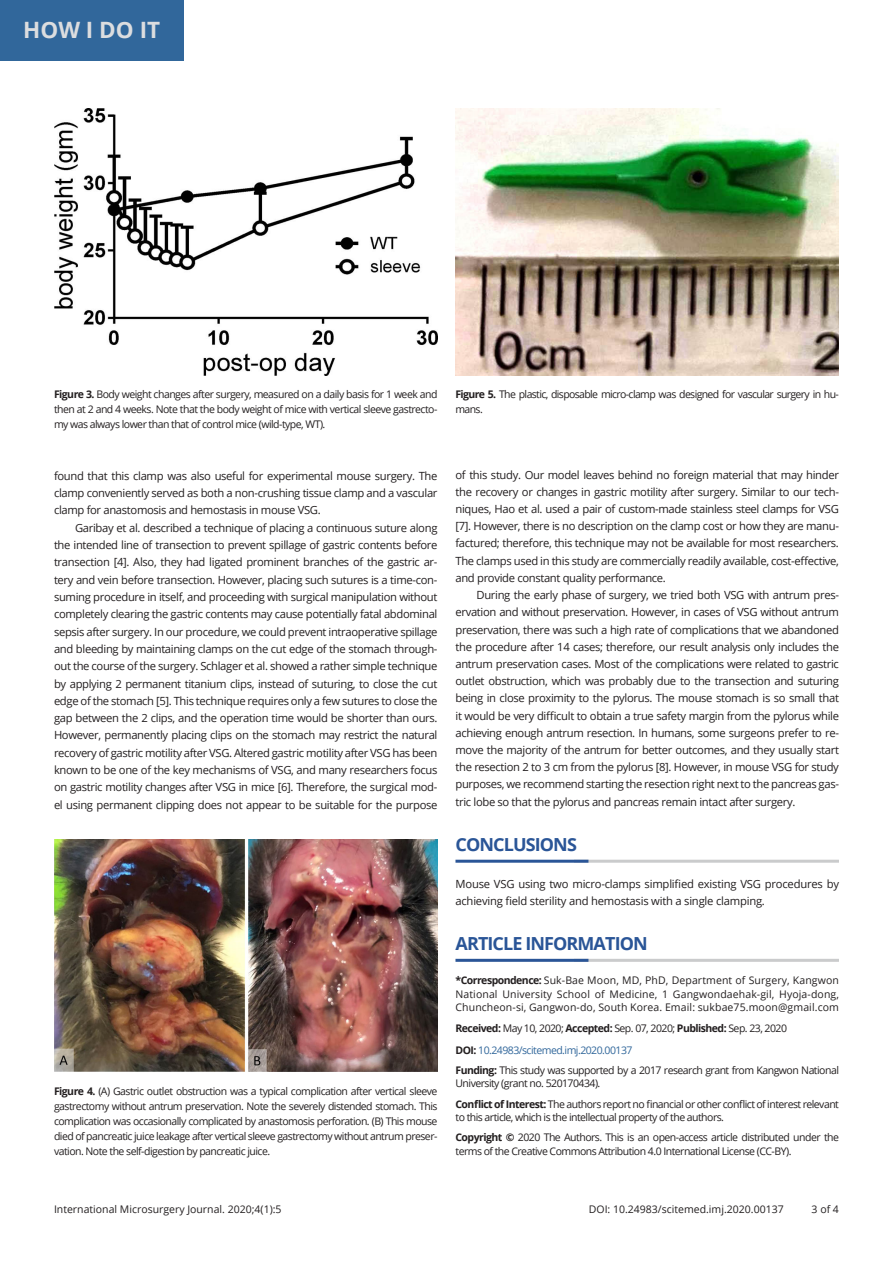
<style>
.page{position:relative;width:893px;height:1263px;background:#fff}
.page>*{position:absolute;margin:0;border:0;box-sizing:border-box;transform-origin:0 0}
.t1{font:700 22.5px "Open Sans";color:#dcdddf}
.Level_1{font:700 18px "Open Sans";letter-spacing:-.05em;color:#2a5597}
.Text_Body{font:11.25px/17.2px "Open Sans";letter-spacing:-.03em;color:#231f20;text-align:justify}
.Text_Head{font:11.25px/17.2px "Open Sans";letter-spacing:-.02em;color:#231f20;text-align:justify}
.Figure_Legends{font:10.5px/15px "Open Sans";letter-spacing:-.05em;color:#231f20;text-align:justify}
.AI{font:10.5px/13.5px "Open Sans";letter-spacing:-.05em;color:#231f20}
.Figure_Legends-2{font:10.5px "Open Sans";color:#231f20}
.AI-2{font:10.5px "Open Sans";letter-spacing:-.05em;color:#31679b}
.s1{font-weight:700}
.s2{font-weight:700;color:#231f20}
</style>
<div class="page">
<hr style="left:574px;top:860px;width:265px;height:3px;background:#cacbcc">
<hr style="left:455px;top:860px;width:133px;height:3px;background:#2a5597">
<hr style="left:574px;top:959px;width:265px;height:3px;background:#cacbcc">
<hr style="left:455px;top:959px;width:133px;height:3px;background:#2a5597">
<img style="left:54px;top:108px;width:383px;height:267px">
<img style="left:54px;top:839px;width:383px;height:233px">
<img style="left:455px;top:108px;width:384px;height:267px">
<div style="left:0;top:0;width:183px;height:61px;background:#31679b"></div>
<h1 class="t1" style="left:23px;top:14px;width:138px">HOW I DO IT</h1>
<p class="Figure_Legends" style="left:54px;top:387px;width:385px"><span class="s1">Figure 3.</span> Body weight changes after surgery, measured on a daily basis for 1 week and then at 2 and 4 weeks. Note that the body weight of mice with vertical sleeve gastrecto&shy;my was always lower than that of control mice (wild-type, WT).</p>
<p class="Text_Head" style="left:54px;top:467px;width:385px">found that this clamp was also useful for experimental mouse surgery. The clamp conveniently served as both a non-crushing tissue clamp and a vascular clamp for anastomosis and hemostasis in mouse VSG.</p>
<p class="Text_Body" style="left:54px;top:519px;width:385px;text-indent:21px">Garibay et al. described a technique of placing a continuous suture along the intended line of transection to prevent spillage of gastric contents before transection [4]. Also, they had ligated prominent branches of the gastric ar&shy;tery and vein before transection. However, placing such sutures is a time-con&shy;suming procedure in itself, and proceeding with surgical manipulation without completely clearing the gastric contents may cause potentially fatal abdominal sepsis after surgery. In our procedure, we could prevent intraoperative spillage and bleeding by maintaining clamps on the cut edge of the stomach through&shy;out the course of the surgery. Schlager et al. showed a rather simple technique by applying 2 permanent titanium clips, instead of suturing, to close the cut edge of the stomach [5]. This technique requires only a few sutures to close the gap between the 2 clips, and the operation time would be shorter than ours.<br>However, permanently placing clips on the stomach may restrict the natural recovery of gastric motility after VSG. Altered gastric motility after VSG has been known to be one of the key mechanisms of VSG, and many researchers focus on gastric motility changes after VSG in mice [6]. Therefore, the surgical mod&shy;el using permanent clipping does not appear to be suitable for the purpose</p>
<p class="Figure_Legends" style="left:54px;top:1083px;width:385px"><span class="s1">Figure 4.</span> (A) Gastric outlet obstruction was a typical complication after vertical sleeve gastrectomy without antrum preservation. Note the severely distended stomach. This complication was occasionally complicated by anastomosis perforation. (B) This mouse died of pancreatic juice leakage after vertical sleeve gastrectomy without antrum preser&shy;vation. Note the self-digestion by pancreatic juice.</p>
<p class="Figure_Legends" style="left:455px;top:387px;width:385px"><span class="s1">Figure 5.</span> The plastic, disposable micro-clamp was designed for vascular surgery in hu&shy;mans.</p>
<p class="Text_Body" style="left:455px;top:466px;width:385px">of this study. Our model leaves behind no foreign material that may hinder the recovery or changes in gastric motility after surgery. Similar to our tech&shy;niques, Hao et al. used a pair of custom-made stainless steel clamps for VSG [7]. However, there is no description on the clamp cost or how they are manu&shy;factured; therefore, this technique may not be available for most researchers.<br>The clamps used in this study are commercially readily available, cost-effective, and provide constant quality performance.</p>
<p class="Text_Body" style="left:455px;top:586px;width:385px;text-indent:21px">During the early phase of surgery, we tried both VSG with antrum pres&shy;ervation and without preservation. However, in cases of VSG without antrum preservation, there was such a high rate of complications that we abandoned the procedure after 14 cases; therefore, our result analysis only includes the antrum preservation cases. Most of the complications were related to gastric outlet obstruction, which was probably due to the transection and suturing being in close proximity to the pylorus. The mouse stomach is so small that it would be very difficult to obtain a true safety margin from the pylorus while achieving enough antrum resection. In humans, some surgeons prefer to re&shy;move the majority of the antrum for better outcomes, and they usually start the resection 2 to 3 cm from the pylorus [8]. However, in mouse VSG for study purposes, we recommend starting the resection right next to the pancreas gas&shy;tric lobe so that the pylorus and pancreas remain intact after surgery.</p>
<p class="Level_1" style="left:455px;top:831px;width:123px">CONCLUSIONS</p>
<p class="Text_Head" style="left:455px;top:876px;width:385px;line-height:16.5px">Mouse VSG using two micro-clamps simplified existing VSG procedures by achieving field sterility and hemostasis with a single clamping.</p>
<p class="Level_1" style="left:455px;top:930px;width:194px">ARTICLE INFORMATION</p>
<p class="AI" style="left:455px;top:973px;width:385px;text-align:justify"><span class="s1">*Correspondence:</span> Suk-Bae Moon, MD, PhD, Department of Surgery, Kangwon National University School of Medicine, 1 Gangwondaehak-gil, Hyoja-dong, Chuncheon-si, Gangwon-do, South Korea. Email: sukbae75.moon@gmail.com</p>
<p class="AI" style="left:455px;top:1021px;width:333px"><span class="s1">Received:</span> May 10, 2020; <span class="s1">Accepted:</span> Sep. 07, 2020; <span class="s1">Published:</span> Sep. 23, 2020</p>
<p class="AI-2" style="left:455px;top:1042px;width:178px"><span class="s2">DOI:</span> 10.24983/scitemed.imj.2020.00137</p>
<p class="AI" style="left:455px;top:1063px;width:385px"><span class="s1">Funding:</span> This study was supported by a 2017 research grant from Kangwon National<br>University (grant no. 520170434).</p>
<p class="AI" style="left:455px;top:1097px;width:385px"><span class="s1">Conflict of Interest:</span> The authors report no financial or other conflict of interest relevant to this article, which is the intellectual property of the authors.</p>
<p class="AI" style="left:455px;top:1130px;width:385px"><span class="s1">Copyright ©</span> 2020 The Authors. This is an open-access article distributed under the terms of the Creative Commons Attribution 4.0 International License (CC-BY).</p>
<p class="Figure_Legends-2" style="left:54px;top:1201px;width:229px">International Microsurgery Journal. 2020;4(1):5</p>
<p class="Figure_Legends-2" style="left:589px;top:1201px;width:196px">DOI: 10.24983/scitemed.imj.2020.00137</p>
<p class="Figure_Legends" style="left:812px;top:1201px;width:29px">3 of 4</p>
</div>
